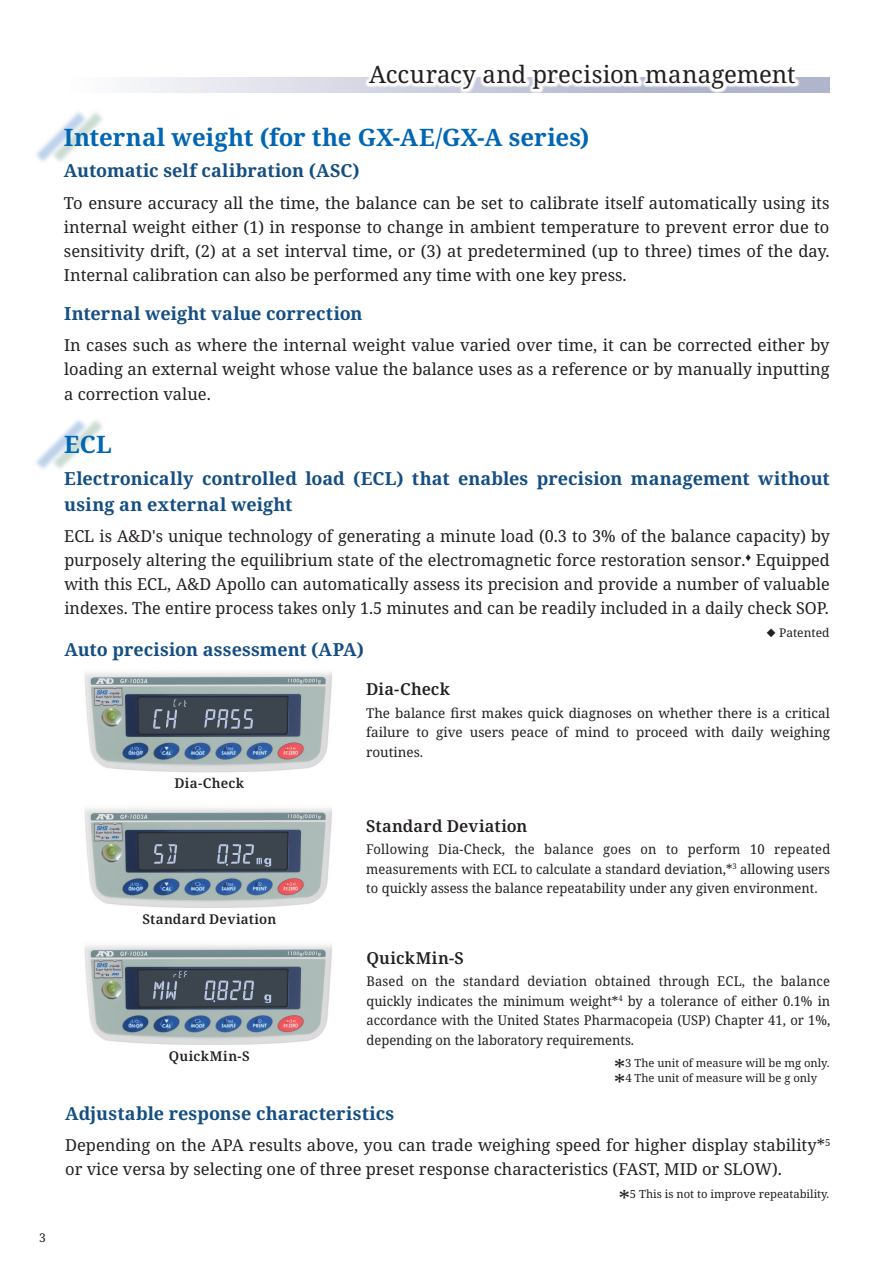
<style>
.page{position:relative;width:893px;height:1263px;background:#fff}
.page>*{position:absolute;margin:0;border:0;box-sizing:border-box;transform-origin:0 0}
.t1{font:700 24px "Noto Serif";color:#0166b3}
.t2{font:24px "Noto Serif";color:#231f20}
.t3{font:700 18px/25.5px "Noto Serif";color:#144e82}
.t4{font:16.5px/24px "Noto Serif";color:#231f20;text-align:justify}
.t5{font:600 16.5px "Noto Serif";letter-spacing:.01em;color:#231f20}
.t6{font:600 16.5px "Noto Serif";letter-spacing:.03em;color:#231f20}
.t7{font:13.5px/19.5px "Noto Serif";color:#231f20;text-align:justify;scale:.96 1}
.t8{font:13.5px/19.5px "Noto Serif";color:#231f20;text-align:justify}
.t9{font:600 13.5px "Noto Serif";letter-spacing:.02em;color:#231f20}
.t10{font:600 13.5px "Noto Serif";letter-spacing:.04em;color:#231f20}
.t11{font:12px "Noto Serif";color:#231f20}
.t12{font:11.25px/15px "Noto Serif";color:#231f20}
.s1{font-size:22.5px}
</style>
<div class="page">
<img style="left:84px;top:672px;width:248px;height:373px">
<div style="left:64px;top:78px;width:765px;height:15px;background:#e6e7ef"></div>
<img style="left:36px;top:77px;width:120px;height:85px">
<img style="left:36px;top:419px;width:67px;height:50px">
<img style="left:309px;top:77px;width:521px;height:16px">
<svg style="left:204px;top:709px;width:49px;height:20px"></svg>
<svg style="left:153px;top:699px;width:34px;height:30px"></svg>
<svg style="left:154px;top:844px;width:23px;height:20px"></svg>
<svg style="left:217px;top:844px;width:54px;height:23px"></svg>
<svg style="left:264px;top:994px;width:7px;height:9px"></svg>
<svg style="left:204px;top:980px;width:50px;height:22px"></svg>
<svg style="left:153px;top:971px;width:34px;height:29px"></svg>
<p class="t11" style="left:39px;top:1229px;width:8px">3</p>
<h1 class="t2" style="left:369px;top:58px;width:428px">Accuracy and precision management</h1>
<h1 class="t1" style="left:64px;top:120px;width:527px">Internal weight (for the GX-AE/GX-A series)</h1>
<p class="t3" style="left:64px;top:159px;width:297px">Automatic self calibration (ASC)</p>
<p class="t4" style="left:64px;top:191px;width:767px">To ensure accuracy all the time, the balance can be set to calibrate itself automatically using its internal weight either (1) in response to change in ambient temperature to prevent error due to sensitivity drift, (2) at a set interval time, or (3) at predetermined (up to three) times of the day.<br>Internal calibration can also be performed any time with one key press.</p>
<p class="t3" style="left:64px;top:301px;width:300px">Internal weight value correction</p>
<p class="t4" style="left:64px;top:334px;width:767px">In cases such as where the internal weight value varied over time, it can be corrected either by loading an external weight whose value the balance uses as a reference or by manually inputting a correction value.</p>
<h1 class="t1" style="left:64px;top:428px;width:49px">ECL</h1>
<p class="t3" style="left:64px;top:466px;width:767px">Electronically controlled load (ECL) that enables precision management without using an external weight</p>
<p class="t4" style="left:64px;top:524px;width:767px">ECL is A&amp;D's unique technology of generating a minute load (0.3 to 3% of the balance capacity) by purposely altering the equilibrium state of the electromagnetic force restoration sensor.♦ Equipped with this ECL, A&amp;D Apollo can automatically assess its precision and provide a number of valuable indexes. The entire process takes only 1.5 minutes and can be readily included in a daily check SOP.</p>
<p class="t11" style="left:766px;top:624px;width:64px">◆ Patented</p>
<p class="t3" style="left:64px;top:637px;width:301px">Auto precision assessment (APA)</p>
<p class="t5" style="left:366px;top:678px;width:85px">Dia-Check</p>
<p class="t8" style="left:366px;top:703px;width:465px">The balance first makes quick diagnoses on whether there is a critical failure to give users peace of mind to proceed with daily weighing routines.</p>
<p class="t9" style="left:175px;top:774px;width:71px">Dia-Check</p>
<p class="t9" style="left:142px;top:910px;width:135px">Standard Deviation</p>
<p class="t5" style="left:366px;top:814px;width:163px">Standard Deviation</p>
<p class="t7" style="left:366px;top:840px;width:485px">Following Dia-Check, the balance goes on to perform 10 repeated measurements with ECL to calculate a standard deviation,*<sup>3</sup> allowing users to quickly assess the balance repeatability under any given environment.</p>
<p class="t6" style="left:366px;top:946px;width:99px">QuickMin-S</p>
<p class="t7" style="left:366px;top:972px;width:485px">Based on the standard deviation obtained through ECL, the balance quickly indicates the minimum weight*<sup>4</sup> by a tolerance of either 0.1% in accordance with the United States Pharmacopeia (USP) Chapter 41, or 1%, depending on the laboratory requirements.</p>
<p class="t12" style="left:614px;top:1056px;width:217px"><span class="s1">*</span>3 The unit of measure will be mg only. <span class="s1">*</span>4 The unit of measure will be g only</p>
<p class="t3" style="left:65px;top:1101px;width:331px">Adjustable response characteristics</p>
<p class="t4" style="left:65px;top:1134px;width:767px">Depending on the APA results above, you can trade weighing speed for higher display stability*<sup>5 </sup>or vice versa by selecting one of three preset response characteristics (FAST, MID or SLOW).</p>
<p class="t12" style="left:619px;top:1186px;width:212px"><span class="s1">*</span>5 This is not to improve repeatability.</p>
<p class="t10" style="left:169px;top:1046px;width:82px">QuickMin-S</p>
</div>
